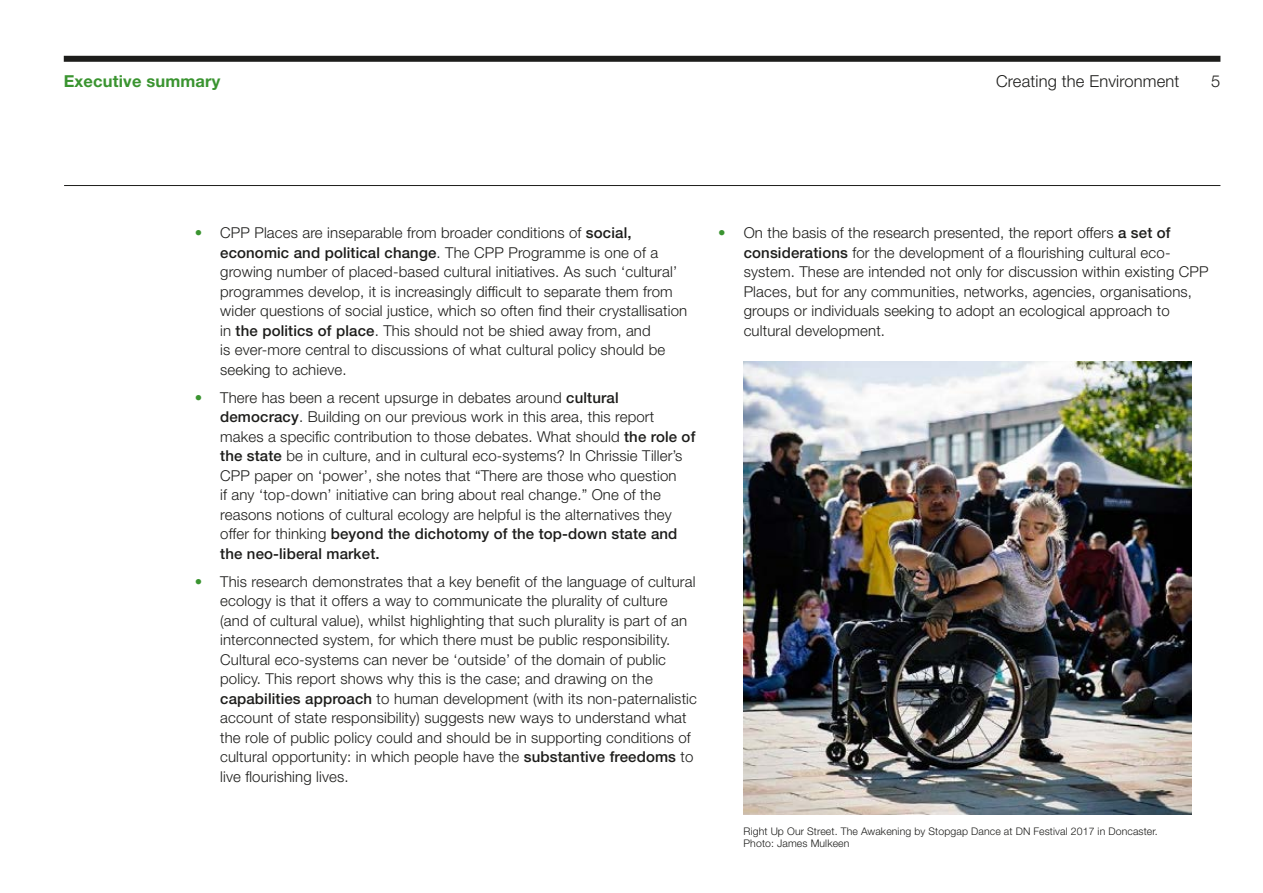
<style>
.page{position:relative;width:1263px;height:893px;background:#fff}
.page>*{position:absolute;margin:0;border:0;box-sizing:border-box;transform-origin:0 0}
.t1{font:300 16.5px "Helvetica Neue LT Std";letter-spacing:.01em;color:#1d1d1b}
.t2{font:700 16.5px "Helvetica Neue LT Std";letter-spacing:.01em;color:#3a9430}
.t3{font:300 15px/19.5px "Helvetica Neue LT Std";letter-spacing:.01em;color:#1d1d1b}
.t4{font:300 10.5px/12px "Helvetica Neue LT Std";letter-spacing:.01em;color:#1d1d1b}
.s1{color:#3a9430}
.s2{font-weight:500}
</style>
<div class="page">
<hr style="left:64px;top:185px;width:1156px;height:1px;background:#1d1d1b">
<div style="left:64px;top:56px;width:1156px;height:6px;background:#1d1d1b"></div>
<img style="left:744px;top:361px;width:447px;height:453px">
<p class="t2" style="left:64px;top:71px;width:158px">Executive summary</p>
<p class="t1" style="left:996px;top:72px;width:185px">Creating the Environment</p>
<p class="t1" style="left:1211px;top:72px;width:11px">5</p>
<p class="t3" style="left:220px;top:223px;width:468px;text-indent:-26px"><span class="s1">•</span> CPP Places are inseparable from broader conditions of <span class="s2">social, economic and political change</span>. The CPP Programme is one of a growing number of placed-based cultural initiatives. As such ‘cultural’ programmes develop, it is increasingly difficult to separate them from wider questions of social justice, which so often find their crystallisation in <span class="s2">the politics of place</span>. This should not be shied away from, and<br>is ever-more central to discussions of what cultural policy should be seeking to achieve.</p>
<p class="t3" style="left:220px;top:387px;width:477px;text-indent:-26px"><span class="s1">•</span> There has been a recent upsurge in debates around <span class="s2">cultural democracy</span>. Building on our previous work in this area, this report makes a specific contribution to those debates. What should <span class="s2">the role of the state</span> be in culture, and in cultural eco-systems? In Chrissie Tiller’s CPP paper on ‘power’, she notes that “There are those who question<br>if any ‘top-down’ initiative can bring about real change.” One of the reasons notions of cultural ecology are helpful is the alternatives they offer for thinking <span class="s2">beyond the dichotomy of the top-down state and the neo-liberal market.</span></p>
<p class="t3" style="left:220px;top:571px;width:478px;text-indent:-26px"><span class="s1">•</span> This research demonstrates that a key benefit of the language of cultural ecology is that it offers a way to communicate the plurality of culture (and of cultural value), whilst highlighting that such plurality is part of an interconnected system, for which there must be public responsibility.<br>Cultural eco-systems can never be ‘outside’ of the domain of public policy. This report shows why this is the case; and drawing on the <span class="s2">capabilities approach</span> to human development (with its non-paternalistic account of state responsibility) suggests new ways to understand what the role of public policy could and should be in supporting conditions of cultural opportunity: in which people have the <span class="s2">substantive freedoms</span> to live flourishing lives.</p>
<p class="t3" style="left:744px;top:223px;width:466px;text-indent:-26px"><span class="s1">•</span> On the basis of the research presented, the report offers <span class="s2">a set of considerations</span> for the development of a flourishing cultural eco&shy;system. These are intended not only for discussion within existing CPP Places, but for any communities, networks, agencies, organisations, groups or individuals seeking to adopt an ecological approach to cultural development.</p>
<p class="t4" style="left:744px;top:825px;width:416px">Right Up Our Street. The Awakening by Stopgap Dance at DN Festival 2017 in Doncaster.<br>Photo: James Mulkeen</p>
</div>
